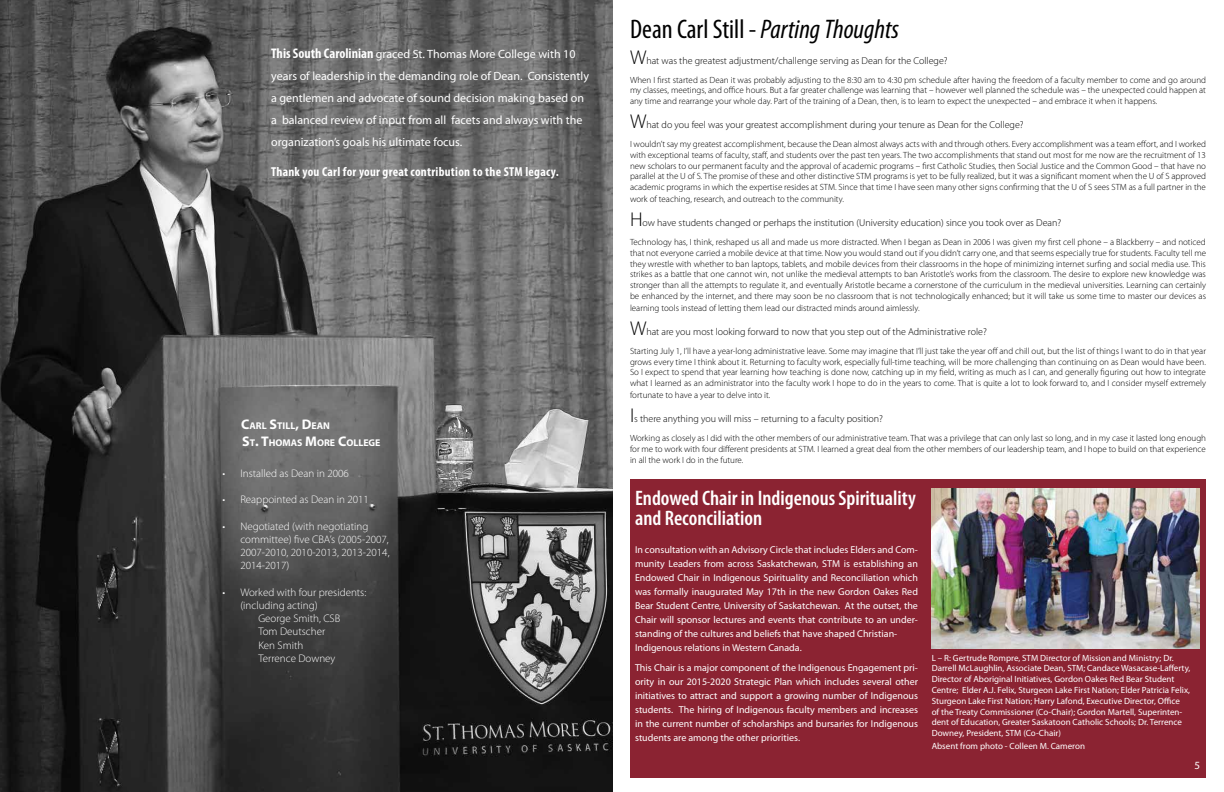
<style>
.page{position:relative;width:1224px;height:792px;background:#fff}
.page>*{position:absolute;margin:0;border:0;box-sizing:border-box;transform-origin:0 0}
.t1{font:italic condensed 27px "Myriad Pro";color:#000}
.t2{font:600 condensed 21px/20px "Myriad Pro";color:#fff}
.t3{font:700 condensed 13px "Myriad Pro";letter-spacing:.02em;color:#fff}
.t4{font:12px/22px "Myriad Pro";color:#fff}
.t5{font:300 11px/13.2px "Myriad Pro";color:#fff}
.t6{font:11px "Myriad Pro";color:#fff}
.t7{font:10px/14px "Myriad Pro";color:#fff}
.t8{font:300 10px "Myriad Pro";color:#000}
.t9{font:700 9.8px/16.8px "Myriad Pro";color:#fff}
.t10{font:300 9px/10.8px "Myriad Pro";color:#000;text-align:justify}
.t11{font:9px/10.8px "Myriad Pro";color:#fff}
.s1{font-weight:700;font-stretch:condensed;font-size:14px}
.s2{font-size:14px}
.s3{font-style:normal}
.s4{font-size:20px}
</style>
<div class="page">
<div style="left:630px;top:480px;width:576px;height:298px;background:#8b2332"></div>
<img style="left:0;top:0;width:613px;height:792px">
<img style="left:932px;top:488px;width:268px;height:161px">
<p class="t4" style="left:271px;top:43px;width:319px"><span class="s1">This South Carolinian</span> graced St. Thomas More College with 10 years of leadership in the demanding role of Dean. Consistently a gentlemen and advocate of sound decision making based on a balanced review of input from all facets and always with the organization’s goals his ultimate focus.</p>
<h3 class="t3" style="left:271px;top:165px;width:289px">Thank you Carl for your great contribution to the STM legacy.</h3>
<p class="t9" style="left:241px;top:417px;width:141px"><span class="s2">C</span>ARL <span class="s2">S</span>TILL<span class="s2">, D</span>EAN<br><span class="s2">S</span>T<span class="s2">. T</span>HOMAS <span class="s2">M</span>ORE <span class="s2">C</span>OLLEGE</p>
<p class="t5" style="left:222px;top:467px;width:128px">• Installed as Dean in 2006</p>
<p class="t5" style="left:222px;top:493px;width:148px">• Reappointed as Dean in 2011</p>
<p class="t5" style="left:240px;top:520px;width:151px;text-indent:-18px">• Negotiated (with negotiating committee) five CBA’s (2005-2007,<br>2007-2010, 2010-2013, 2013-2014,<br>2014-2017)</p>
<p class="t5" style="left:222px;top:586px;width:145px">• Worked with four presidents:</p>
<p class="t5" style="left:240px;top:599px;width:79px">(including acting)</p>
<p class="t5" style="left:258px;top:612px;width:83px">George Smith, CSB</p>
<p class="t5" style="left:258px;top:625px;width:68px">Tom Deutscher</p>
<p class="t5" style="left:258px;top:638px;width:46px">Ken Smith</p>
<p class="t5" style="left:258px;top:652px;width:79px">Terrence Downey</p>
<h1 class="t1" style="left:630px;top:15px;width:271px"><span class="s3">Dean Carl Still -</span> Parting Thoughts</h1>
<p class="t8" style="left:630px;top:55px;width:319px"><span class="s4">W</span>hat was the greatest adjustment/challenge serving as Dean for the College?</p>
<p class="t10" style="left:630px;top:74px;width:578px">When I first started as Dean it was probably adjusting to the 8:30 am to 4:30 pm schedule after having the freedom of a faculty member to come and go around my classes, meetings, and office hours. But a far greater challenge was learning that – however well planned the schedule was – the unexpected could happen at any time and rearrange your whole day. Part of the training of a Dean, then, is to learn to expect the unexpected – and embrace it when it happens.</p>
<p class="t8" style="left:630px;top:119px;width:395px"><span class="s4">W</span>hat do you feel was your greatest accomplishment during your tenure as Dean for the College?</p>
<p class="t10" style="left:630px;top:139px;width:578px">I wouldn’t say my greatest accomplishment, because the Dean almost always acts with and through others. Every accomplishment was a team effort, and I worked with exceptional teams of faculty, staff, and students over the past ten years. The two accomplishments that stand out most for me now are the recruitment of 13 new scholars to our permanent faculty and the approval of academic programs – first Catholic Studies, then Social Justice and the Common Good – that have no parallel at the U of S. The promise of these and other distinctive STM programs is yet to be fully realized, but it was a significant moment when the U of S approved academic programs in which the expertise resides at STM. Since that time I have seen many other signs confirming that the U of S sees STM as a full partner in the</p>
<p class="t10" style="left:630px;top:194px;width:216px">work of teaching, research, and outreach to the community.</p>
<p class="t8" style="left:630px;top:217px;width:433px"><span class="s4">H</span>ow have students changed or perhaps the institution (University education) since you took over as Dean?</p>
<p class="t10" style="left:630px;top:237px;width:578px">Technology has, I think, reshaped us all and made us more distracted. When I began as Dean in 2006 I was given my first cell phone – a Blackberry – and noticed that not everyone carried a mobile device at that time. Now you would stand out if you didn’t carry one, and that seems especially true for students. Faculty tell me they wrestle with whether to ban laptops, tablets, and mobile devices from their classrooms in the hope of minimizing internet surfing and social media use. This strikes as a battle that one cannot win, not unlike the medieval attempts to ban Aristotle’s works from the classroom. The desire to explore new knowledge was stronger than all the attempts to regulate it, and eventually Aristotle became a cornerstone of the curriculum in the medieval universities. Learning can certainly be enhanced by the internet, and there may soon be no classroom that is not technologically enhanced; but it will take us some time to master our devices as</p>
<p class="t10" style="left:630px;top:303px;width:291px">learning tools instead of letting them lead our distracted minds around aimlessly.</p>
<p class="t8" style="left:630px;top:326px;width:358px"><span class="s4">W</span>hat are you most looking forward to now that you step out of the Administrative role?</p>
<p class="t10" style="left:630px;top:346px;width:578px">Starting July 1, I’ll have a year-long administrative leave. Some may imagine that I’ll just take the year off and chill out, but the list of things I want to do in that year grows every time I think about it. Returning to faculty work, especially full-time teaching, will be more challenging than continuing on as Dean would have been.<br>So I expect to spend that year learning how teaching is done now, catching up in my field, writing as much as I can, and generally figuring out how to integrate what I learned as an administrator into the faculty work I hope to do in the years to come. That is quite a lot to look forward to, and I consider myself extremely</p>
<p class="t10" style="left:630px;top:390px;width:142px">fortunate to have a year to delve into it.</p>
<p class="t8" style="left:630px;top:413px;width:255px"><span class="s4">I</span>s there anything you will miss – returning to a faculty position?</p>
<p class="t10" style="left:630px;top:433px;width:578px">Working as closely as I did with the other members of our administrative team. That was a privilege that can only last so long, and in my case it lasted long enough for me to work with four different presidents at STM. I learned a great deal from the other members of our leadership team, and I hope to build on that experience in all the work I do in the future.</p>
<h2 class="t2" style="left:635px;top:488px;width:282px">Endowed Chair in Indigenous Spirituality and Reconciliation</h2>
<p class="t7" style="left:635px;top:543px;width:284px">In consultation with an Advisory Circle that includes Elders and Com&shy;munity Leaders from across Saskatchewan, STM is establishing an Endowed Chair in Indigenous Spirituality and Reconciliation which was formally inaugurated May 17th in the new Gordon Oakes Red Bear Student Centre, University of Saskatchewan. At the outset, the Chair will sponsor lectures and events that contribute to an under&shy;standing of the cultures and beliefs that have shaped Christian-Indigenous relations in Western Canada.</p>
<p class="t7" style="left:635px;top:661px;width:284px;text-align:justify">This Chair is a major component of the Indigenous Engagement pri&shy;ority in our 2015-2020 Strategic Plan which includes several other initiatives to attract and support a growing number of Indigenous students. The hiring of Indigenous faculty members and increases in the current number of scholarships and bursaries for Indigenous students are among the other priorities.</p>
<p class="t11" style="left:932px;top:652px;width:260px">L – R: Gertrude Rompre, STM Director of Mission and Ministry; Dr.<br>Darrell McLaughlin, Associate Dean, STM; Candace Wasacase-Lafferty, Director of Aboriginal Initiatives, Gordon Oakes Red Bear Student Centre; Elder A.J. Felix, Sturgeon Lake First Nation; Elder Patricia Felix, Sturgeon Lake First Nation; Harry Lafond, Executive Director, Office<br>of the Treaty Commissioner (Co-Chair); Gordon Martell, Superinten&shy;dent of Education, Greater Saskatoon Catholic Schools; Dr. Terrence Downey, President, STM (Co-Chair)</p>
<p class="t11" style="left:932px;top:741px;width:155px">Absent from photo - Colleen M. Cameron</p>
<p class="t6" style="left:1194px;top:759px;width:7px">5</p>
</div>
